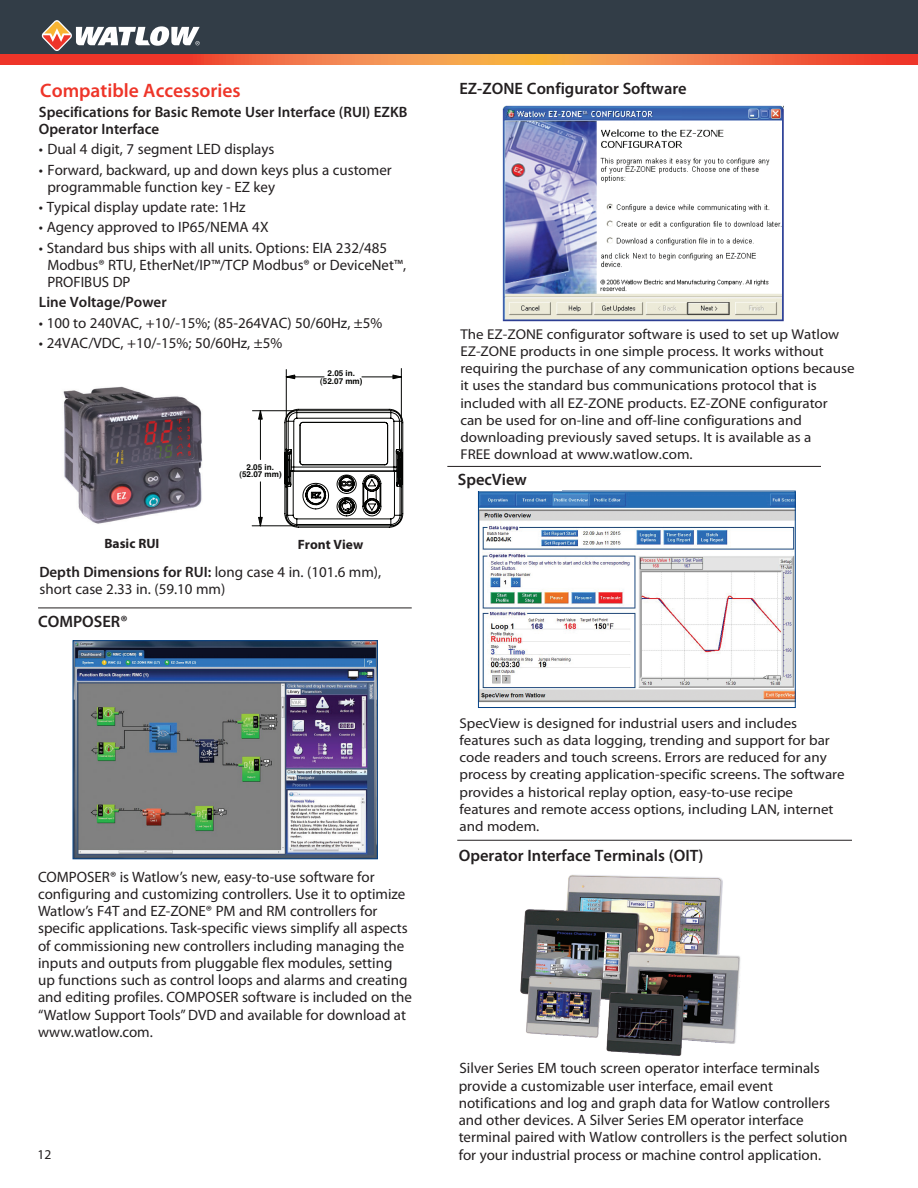
<style>
.page{position:relative;width:918px;height:1188px;background:#fff}
.page>*{position:absolute;margin:0;border:0;box-sizing:border-box;transform-origin:0 0}
.t1{font:600 19.5px "Myriad Pro";color:#ee3529}
.t2{font:600 16.5px "Myriad Pro";color:#231f20}
.t3{font:15px/17.2px "Myriad Pro";color:#231f20}
.t4{font:600 15px/17.2px "Myriad Pro";color:#231f20}
.t5{font:14.25px/17.2px "Myriad Pro";color:#231f20;scale:1.05 1}
.t6{font:700 13.5px "Myriad Pro";color:#231f20}
.t7{font:13.5px "Myriad Pro";color:#231f20}
.t8{font:700 8.1px "Helvetica";color:#040503}
.s1{font-weight:600}
</style>
<div class="page">
<div style="left:0;top:0;width:918px;height:54px;background:#323d47"></div>
<svg style="left:0;top:54px;width:918px;height:11px;background:#f16e3f"></svg>
<svg style="left:42px;top:20px;width:158px;height:31px"></svg>
<img style="left:63px;top:386px;width:140px;height:138px">
<svg style="left:251px;top:368px;width:152px;height:160px"></svg>
<img style="left:502px;top:105px;width:282px;height:217px">
<hr style="left:38px;top:608px;width:374px;height:1px;background:#231f20">
<img style="left:480px;top:493px;width:314px;height:210px">
<div style="left:478px;top:491px;width:318px;height:217px;border:1px solid #054286"></div>
<hr style="left:447px;top:466px;width:374px;height:1px;background:#231f20">
<img style="left:520px;top:875px;width:221px;height:181px">
<img style="left:75px;top:642px;width:301px;height:215px">
<div style="left:73px;top:640px;width:305px;height:219px;border:1px solid #054286"></div>
<hr style="left:457px;top:840px;width:395px;height:1px;background:#231f20">
<h1 class="t1" style="left:40px;top:78px;width:202px">Compatible Accessories</h1>
<p class="t4" style="left:39px;top:103px;width:370px">Specifications for Basic Remote User Interface (RUI) EZKB<br>Operator Interface</p>
<p class="t3" style="left:39px;top:140px;width:237px">• Dual 4 digit, 7 segment LED displays</p>
<p class="t3" style="left:47px;top:161px;width:346px;text-indent:-8px">• Forward, backward, up and down keys plus a customer programmable function key - EZ key</p>
<p class="t3" style="left:39px;top:198px;width:208px">• Typical display update rate: 1Hz</p>
<p class="t3" style="left:39px;top:218px;width:231px">• Agency approved to IP65/NEMA 4X</p>
<p class="t3" style="left:47px;top:239px;width:360px;text-indent:-8px">• Standard bus ships with all units. Options: EIA 232/485<br>Modbus® RTU, EtherNet/IP™/TCP Modbus® or DeviceNet™,<br>PROFIBUS DP</p>
<p class="t4" style="left:39px;top:293px;width:129px">Line Voltage/Power</p>
<p class="t3" style="left:39px;top:314px;width:345px">• 100 to 240VAC, +10/-15%; (85-264VAC) 50/60Hz, ±5%</p>
<p class="t3" style="left:39px;top:334px;width:245px">• 24VAC/VDC, +10/-15%; 50/60Hz, ±5%</p>
<p class="t8" style="left:247px;top:461px;width:29px">2.05 in.</p>
<p class="t8" style="left:239px;top:468px;width:44px">(52.07 mm)</p>
<p class="t8" style="left:328px;top:368px;width:29px">2.05 in.</p>
<p class="t8" style="left:320px;top:376px;width:44px">(52.07 mm)</p>
<p class="t6" style="left:105px;top:535px;width:56px">Basic RUI</p>
<p class="t6" style="left:298px;top:535px;width:67px">Front View</p>
<p class="t3" style="left:39px;top:563px;width:343px"><span class="s1">Depth Dimensions for RUI:</span> long case 4 in. (101.6 mm), short case 2.33 in. (59.10 mm)</p>
<p class="t2" style="left:38px;top:611px;width:91px">COMPOSER®</p>
<p class="t3" style="left:38px;top:868px;width:375px">COMPOSER® is Watlow’s new, easy-to-use software for configuring and customizing controllers. Use it to optimize Watlow’s F4T and EZ-ZONE® PM and RM controllers for specific applications. Task-specific views simplify all aspects of commissioning new controllers including managing the inputs and outputs from pluggable flex modules, setting up functions such as control loops and alarms and creating and editing profiles. COMPOSER software is included on the “Watlow Support Tools” DVD and available for download at www.watlow.com.</p>
<p class="t7" style="left:37px;top:1146px;width:15px">12</p>
<p class="t2" style="left:459px;top:78px;width:229px">EZ-ZONE Configurator Software</p>
<p class="t5" style="left:460px;top:325px;width:377px">The EZ-ZONE configurator software is used to set up Watlow EZ-ZONE products in one simple process. It works without requiring the purchase of any communication options because it uses the standard bus communications protocol that is included with all EZ-ZONE products. EZ-ZONE configurator<br>can be used for on-line and off-line configurations and downloading previously saved setups. It is available as a<br>FREE download at www.watlow.com.</p>
<p class="t2" style="left:458px;top:469px;width:71px">SpecView</p>
<p class="t5" style="left:459px;top:714px;width:368px">SpecView is designed for industrial users and includes features such as data logging, trending and support for bar code readers and touch screens. Errors are reduced for any process by creating application-specific screens. The software provides a historical replay option, easy-to-use recipe features and remote access options, including LAN, internet and modem.</p>
<p class="t2" style="left:459px;top:845px;width:246px">Operator Interface Terminals (OIT)</p>
<p class="t3" style="left:459px;top:1060px;width:390px">Silver Series EM touch screen operator interface terminals provide a customizable user interface, email event notifications and log and graph data for Watlow controllers and other devices. A Silver Series EM operator interface terminal paired with Watlow controllers is the perfect solution for your industrial process or machine control application.</p>
</div>
